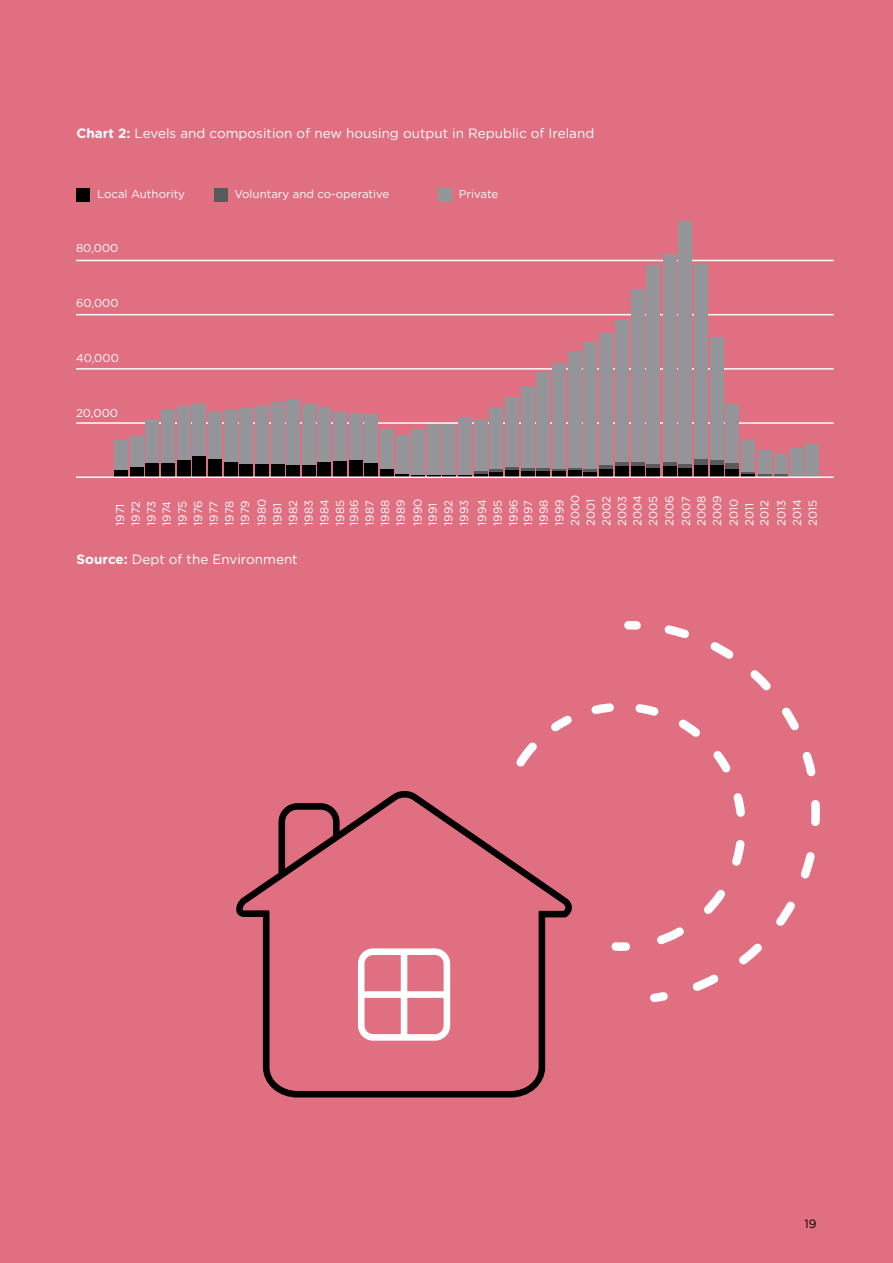
<style>
.page{position:relative;width:893px;height:1263px;background:#e16f82}
.page>*{position:absolute;margin:0;border:0;box-sizing:border-box;transform-origin:0 0}
.t1{font:13.5px "Gotham Rounded";color:#fff}
.t2{font:12px "Gotham Rounded";color:#000}
.t3{font:11.4px/15.8px "Gotham Rounded";color:#fff}
.s1{font-weight:700}
</style>
<div class="page">
<div style="left:77px;top:188px;width:13px;height:14px;background:#000"></div>
<div style="left:214px;top:188px;width:14px;height:14px;background:#58595b"></div>
<div style="left:438px;top:188px;width:14px;height:14px;background:#939598"></div>
<hr style="left:77px;top:260px;width:757px;height:1px;background:#fff">
<hr style="left:77px;top:314px;width:757px;height:1px;background:#fff">
<hr style="left:77px;top:368px;width:757px;height:2px;background:#fff">
<hr style="left:77px;top:422px;width:757px;height:2px;background:#fff">
<div style="left:115px;top:441px;width:13px;height:36px;background:#939598"></div>
<div style="left:130px;top:436px;width:14px;height:41px;background:#939598"></div>
<div style="left:146px;top:419px;width:13px;height:58px;background:#939598"></div>
<div style="left:161px;top:410px;width:14px;height:67px;background:#939598"></div>
<div style="left:177px;top:405px;width:13px;height:72px;background:#939598"></div>
<div style="left:193px;top:404px;width:13px;height:73px;background:#939598"></div>
<div style="left:208px;top:412px;width:14px;height:65px;background:#939598"></div>
<div style="left:224px;top:410px;width:13px;height:67px;background:#939598"></div>
<div style="left:240px;top:408px;width:13px;height:69px;background:#939598"></div>
<div style="left:255px;top:406px;width:13px;height:71px;background:#939598"></div>
<div style="left:271px;top:402px;width:13px;height:75px;background:#939598"></div>
<div style="left:287px;top:399px;width:13px;height:78px;background:#939598"></div>
<div style="left:302px;top:404px;width:13px;height:73px;background:#939598"></div>
<div style="left:318px;top:407px;width:13px;height:70px;background:#939598"></div>
<div style="left:333px;top:411px;width:13px;height:66px;background:#939598"></div>
<div style="left:349px;top:413px;width:13px;height:64px;background:#939598"></div>
<div style="left:365px;top:414px;width:13px;height:63px;background:#939598"></div>
<div style="left:380px;top:429px;width:13px;height:48px;background:#939598"></div>
<div style="left:396px;top:435px;width:13px;height:42px;background:#939598"></div>
<div style="left:412px;top:429px;width:13px;height:48px;background:#939598"></div>
<div style="left:427px;top:425px;width:13px;height:52px;background:#939598"></div>
<div style="left:443px;top:424px;width:13px;height:53px;background:#939598"></div>
<div style="left:458px;top:417px;width:14px;height:60px;background:#939598"></div>
<div style="left:474px;top:420px;width:13px;height:57px;background:#939598"></div>
<div style="left:490px;top:407px;width:13px;height:70px;background:#939598"></div>
<div style="left:505px;top:397px;width:14px;height:80px;background:#939598"></div>
<div style="left:521px;top:386px;width:13px;height:91px;background:#939598"></div>
<div style="left:537px;top:372px;width:13px;height:105px;background:#939598"></div>
<div style="left:552px;top:363px;width:14px;height:114px;background:#939598"></div>
<div style="left:568px;top:351px;width:13px;height:126px;background:#939598"></div>
<div style="left:584px;top:342px;width:13px;height:135px;background:#939598"></div>
<div style="left:600px;top:333px;width:13px;height:144px;background:#939598"></div>
<div style="left:615px;top:319px;width:14px;height:158px;background:#939598"></div>
<div style="left:631px;top:289px;width:13px;height:188px;background:#939598"></div>
<div style="left:647px;top:265px;width:13px;height:212px;background:#939598"></div>
<div style="left:663px;top:254px;width:13px;height:223px;background:#939598"></div>
<div style="left:679px;top:221px;width:13px;height:256px;background:#939598"></div>
<div style="left:694px;top:264px;width:14px;height:213px;background:#939598"></div>
<div style="left:710px;top:338px;width:13px;height:139px;background:#939598"></div>
<div style="left:726px;top:404px;width:13px;height:73px;background:#939598"></div>
<div style="left:741px;top:441px;width:13px;height:36px;background:#939598"></div>
<div style="left:759px;top:450px;width:13px;height:27px;background:#939598"></div>
<div style="left:774px;top:455px;width:13px;height:22px;background:#939598"></div>
<div style="left:790px;top:448px;width:13px;height:29px;background:#939598"></div>
<div style="left:806px;top:445px;width:13px;height:32px;background:#939598"></div>
<div style="left:115px;top:470px;width:13px;height:7px;background:#000"></div>
<div style="left:130px;top:467px;width:14px;height:10px;background:#000"></div>
<div style="left:146px;top:463px;width:13px;height:14px;background:#000"></div>
<div style="left:161px;top:464px;width:14px;height:13px;background:#000"></div>
<div style="left:177px;top:460px;width:13px;height:17px;background:#000"></div>
<div style="left:193px;top:456px;width:13px;height:21px;background:#000"></div>
<div style="left:208px;top:459px;width:14px;height:18px;background:#000"></div>
<div style="left:224px;top:462px;width:13px;height:15px;background:#000"></div>
<div style="left:240px;top:464px;width:13px;height:13px;background:#000"></div>
<div style="left:255px;top:464px;width:13px;height:13px;background:#000"></div>
<div style="left:271px;top:464px;width:13px;height:13px;background:#000"></div>
<div style="left:287px;top:465px;width:13px;height:12px;background:#000"></div>
<div style="left:302px;top:465px;width:13px;height:12px;background:#000"></div>
<div style="left:318px;top:462px;width:13px;height:15px;background:#000"></div>
<div style="left:333px;top:461px;width:13px;height:16px;background:#000"></div>
<div style="left:349px;top:460px;width:13px;height:17px;background:#000"></div>
<div style="left:365px;top:463px;width:13px;height:14px;background:#000"></div>
<div style="left:380px;top:469px;width:13px;height:8px;background:#000"></div>
<svg style="left:396px;top:469px;width:107px;height:7px"></svg>
<div style="left:490px;top:472px;width:13px;height:5px;background:#000"></div>
<div style="left:505px;top:470px;width:14px;height:7px;background:#000"></div>
<div style="left:521px;top:471px;width:13px;height:6px;background:#000"></div>
<div style="left:537px;top:471px;width:13px;height:6px;background:#000"></div>
<div style="left:552px;top:471px;width:14px;height:5px;background:#000"></div>
<div style="left:568px;top:470px;width:13px;height:6px;background:#000"></div>
<hr style="left:584px;top:472px;width:13px;height:4px;background:#000">
<div style="left:600px;top:468px;width:13px;height:9px;background:#000"></div>
<div style="left:615px;top:466px;width:14px;height:11px;background:#000"></div>
<div style="left:631px;top:466px;width:13px;height:11px;background:#000"></div>
<div style="left:647px;top:468px;width:13px;height:9px;background:#000"></div>
<div style="left:663px;top:466px;width:13px;height:11px;background:#000"></div>
<div style="left:679px;top:467px;width:13px;height:10px;background:#000"></div>
<div style="left:694px;top:465px;width:14px;height:12px;background:#000"></div>
<div style="left:710px;top:465px;width:13px;height:12px;background:#000"></div>
<div style="left:726px;top:468px;width:13px;height:9px;background:#000"></div>
<hr style="left:505px;top:467px;width:14px;height:3px;background:#58595b">
<svg style="left:521px;top:465px;width:92px;height:7px"></svg>
<hr style="left:615px;top:463px;width:14px;height:3px;background:#58595b">
<svg style="left:631px;top:463px;width:13px;height:3px"></svg>
<hr style="left:647px;top:464px;width:13px;height:4px;background:#58595b">
<svg style="left:663px;top:463px;width:29px;height:4px"></svg>
<div style="left:694px;top:460px;width:14px;height:5px;background:#58595b"></div>
<div style="left:710px;top:460px;width:13px;height:5px;background:#58595b"></div>
<div style="left:726px;top:463px;width:13px;height:5px;background:#58595b"></div>
<svg style="left:741px;top:472px;width:46px;height:4px"></svg>
<hr style="left:77px;top:476px;width:757px;height:2px;background:#fff">
<svg style="left:236px;top:791px;width:310px;height:306px"></svg>
<svg style="left:358px;top:948px;width:92px;height:93px"></svg>
<svg style="left:664px;top:625px;width:156px;height:201px"></svg>
<svg style="left:650px;top:852px;width:165px;height:151px"></svg>
<svg style="left:509px;top:699px;width:241px;height:256px"></svg>
<p class="t1" style="left:77px;top:124px;width:519px"><span class="s1">Chart 2:</span> Levels and composition of new housing output in Republic of Ireland</p>
<p class="t3" style="left:97px;top:185px;width:89px">Local Authority</p>
<p class="t3" style="left:234px;top:185px;width:156px">Voluntary and co-operative</p>
<p class="t3" style="left:459px;top:185px;width:41px">Private</p>
<p class="t3" style="left:76px;top:240px;width:44px">80,000</p>
<p class="t3" style="left:76px;top:295px;width:44px">60,000</p>
<p class="t3" style="left:76px;top:350px;width:44px">40,000</p>
<p class="t3" style="left:76px;top:404px;width:43px">20,000</p>
<p class="t3" style="left:127px;top:526px;width:28px;rotate:-90deg">1972<br>1973<br>1974<br>1975<br>1976<br>1977<br>1978<br>1979<br>1980<br>1981<br>1982<br>1983<br>1984<br>1985</p>
<p class="t3" style="left:346px;top:526px;width:28px;text-align:justify;rotate:-90deg">1986<br>1987<br>1988<br>1989</p>
<p class="t3" style="left:409px;top:526px;width:29px;rotate:-90deg">1990<br>1991<br>1992<br>1993</p>
<p class="t3" style="left:474px;top:526px;width:33px;rotate:-90deg">1994<br>1995<br>1996<br>1997<br>1998<br>1999<br>2000<br>2001<br>2002<br>2003<br>2004<br>2005<br>2006<br>2007</p>
<p class="t3" style="left:693px;top:526px;width:32px;rotate:-90deg">2008<br>2009</p>
<p class="t3" style="left:726px;top:526px;width:29px;line-height:15.3px;rotate:-90deg">2010<br>2011<br>2012</p>
<p class="t3" style="left:773px;top:526px;width:28px;text-align:justify;rotate:-90deg">2013<br>2014<br>2015</p>
<p class="t3" style="left:112px;top:526px;width:24px;rotate:-90deg">1971</p>
<p class="t1" style="left:77px;top:550px;width:223px"><span class="s1">Source:</span> Dept of the Environment</p>
<p class="t2" style="left:804px;top:1215px;width:14px">19</p>
</div>
